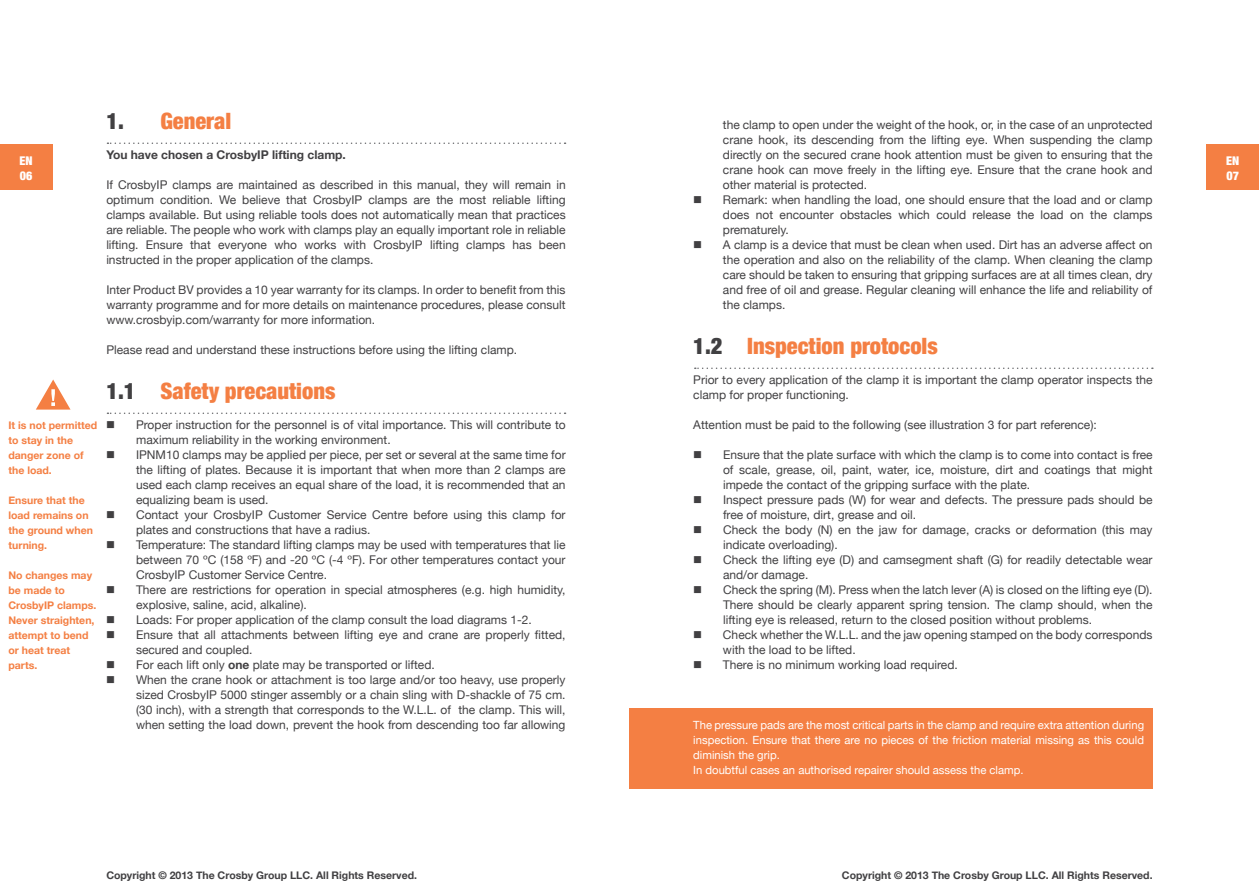
<style>
.page{position:relative;width:1259px;height:893px;background:#fff}
.page>*{position:absolute;margin:0;border:0;box-sizing:border-box;transform-origin:0 0}
.t1{font:900 condensed 22.5px "Helvetica Neue";color:#f47f43}
.t2{font:12px/15px "Helvetica Neue";color:#414042}
.t3{font:700 12px "Helvetica Neue";color:#414042}
.t4{font:900 condensed 12px/14.4px "Helvetica Neue";color:#fff}
.t5{font:11.25px/15px "Helvetica Neue";color:#fff}
.t6{font:700 10.5px/15px "Helvetica Neue";color:#f47f43}
.t7{font:700 10.5px "Helvetica Neue";color:#414042}
.s1{color:#414042}
.s2{font-weight:700}
</style>
<div class="page">
<svg style="left:36px;top:379px;width:35px;height:31px"></svg>
<div style="left:1206px;top:144px;width:53px;height:45px;background:#f47f43"></div>
<div style="left:0;top:144px;width:52px;height:45px;background:#f47f43"></div>
<svg style="left:107px;top:143px;width:458px;height:1px"></svg>
<svg style="left:107px;top:413px;width:458px;height:1px"></svg>
<svg style="left:695px;top:368px;width:458px;height:1px"></svg>
<div style="left:629px;top:708px;width:523px;height:81px;background:#f47f43"></div>
<p class="t4" style="left:20px;top:153px;width:15px">EN<br>06</p>
<p class="t6" style="left:9px;top:417px;width:90px">It is not permitted to stay in the danger zone of the load.</p>
<p class="t6" style="left:9px;top:492px;width:86px">Ensure that the load remains on the ground when turning.</p>
<p class="t6" style="left:9px;top:567px;width:89px">No changes may be made to<br>CrosbyIP clamps.<br>Never straighten, attempt to bend or heat treat parts.</p>
<h1 class="t1" style="left:106px;top:102px;width:126px"><span class="s1">1.</span> General</h1>
<p class="t3" style="left:106px;top:144px;width:241px">You have chosen a CrosbyIP lifting clamp.</p>
<p class="t2" style="left:106px;top:176px;width:461px;text-align:justify">If CrosbyIP clamps are maintained as described in this manual, they will remain in optimum condition. We believe that CrosbyIP clamps are the most reliable lifting clamps available. But using reliable tools does not automatically mean that practices are reliable. The people who work with clamps play an equally important role in reliable lifting. Ensure that everyone who works with CrosbyIP lifting clamps has been instructed in the proper application of the clamps.</p>
<p class="t2" style="left:106px;top:281px;width:461px;text-align:justify">Inter Product BV provides a 10 year warranty for its clamps. In order to benefit from this warranty programme and for more details on maintenance procedures, please consult www.crosbyip.com/warranty for more information.</p>
<p class="t2" style="left:106px;top:341px;width:412px">Please read and understand these instructions before using the lifting clamp.</p>
<h1 class="t1" style="left:106px;top:372px;width:231px"><span class="s1">1.1</span> Safety precautions</h1>
<p class="t2" style="left:136px;top:416px;width:431px">Proper instruction for the personnel is of vital importance. This will contribute to maximum reliability in the working environment.<br>IPNM10 clamps may be applied per piece, per set or several at the same time for the lifting of plates. Because it is important that when more than 2 clamps are used each clamp receives an equal share of the load, it is recommended that an equalizing beam is used.<br>Contact your CrosbyIP Customer Service Centre before using this clamp for plates and constructions that have a radius.<br>Temperature: The standard lifting clamps may be used with temperatures that lie between 70 ºC (158 ºF) and -20 ºC (-4 ºF). For other temperatures contact your CrosbyIP Customer Service Centre.<br>There are restrictions for operation in special atmospheres (e.g. high humidity, explosive, saline, acid, alkaline).<br>Loads: For proper application of the clamp consult the load diagrams 1-2.<br>Ensure that all attachments between lifting eye and crane are properly fitted, secured and coupled.<br>For each lift only <span class="s2">one</span> plate may be transported or lifted.<br>When the crane hook or attachment is too large and/or too heavy, use properly sized CrosbyIP 5000 stinger assembly or a chain sling with D-shackle of 75 cm. (30 inch), with a strength that corresponds to the W.L.L. of the clamp. This will, when setting the load down, prevent the hook from descending too far allowing</p>
<p class="t2" style="left:723px;top:116px;width:431px">the clamp to open under the weight of the hook, or, in the case of an unprotected crane hook, its descending from the lifting eye. When suspending the clamp directly on the secured crane hook attention must be given to ensuring that the crane hook can move freely in the lifting eye. Ensure that the crane hook and other material is protected.<br>Remark: when handling the load, one should ensure that the load and or clamp does not encounter obstacles which could release the load on the clamps prematurely.<br>A clamp is a device that must be clean when used. Dirt has an adverse affect on the operation and also on the reliability of the clamp. When cleaning the clamp care should be taken to ensuring that gripping surfaces are at all times clean, dry and free of oil and grease. Regular cleaning will enhance the life and reliability of the clamps.</p>
<h1 class="t1" style="left:693px;top:327px;width:246px"><span class="s1">1.2</span> Inspection protocols</h1>
<p class="t2" style="left:693px;top:371px;width:461px">Prior to every application of the clamp it is important the clamp operator inspects the clamp for proper functioning.</p>
<p class="t2" style="left:693px;top:416px;width:405px">Attention must be paid to the following (see illustration 3 for part reference):</p>
<p class="t2" style="left:723px;top:446px;width:431px">Ensure that the plate surface with which the clamp is to come into contact is free of scale, grease, oil, paint, water, ice, moisture, dirt and coatings that might impede the contact of the gripping surface with the plate.<br>Inspect pressure pads (W) for wear and defects. The pressure pads should be free of moisture, dirt, grease and oil.<br>Check the body (N) en the jaw for damage, cracks or deformation (this may indicate overloading).<br>Check the lifting eye (D) and camsegment shaft (G) for readily detectable wear and/or damage.<br>Check the spring (M). Press when the latch lever (A) is closed on the lifting eye (D).<br>There should be clearly apparent spring tension. The clamp should, when the lifting eye is released, return to the closed position without problems.<br>Check whether the W.L.L. and the jaw opening stamped on the body corresponds with the load to be lifted.<br>There is no minimum working load required.</p>
<p class="t5" style="left:693px;top:717px;width:452px">The pressure pads are the most critical parts in the clamp and require extra attention during inspection. Ensure that there are no pieces of the friction material missing as this could diminish the grip.<br>In doubtful cases an authorised repairer should assess the clamp.</p>
<p class="t7" style="left:106px;top:866px;width:312px">Copyright © 2013 The Crosby Group LLC. All Rights Reserved.</p>
<p class="t7" style="left:842px;top:866px;width:312px">Copyright © 2013 The Crosby Group LLC. All Rights Reserved.</p>
<p class="t4" style="left:1226px;top:153px;width:15px">EN<br>07</p>
</div>
